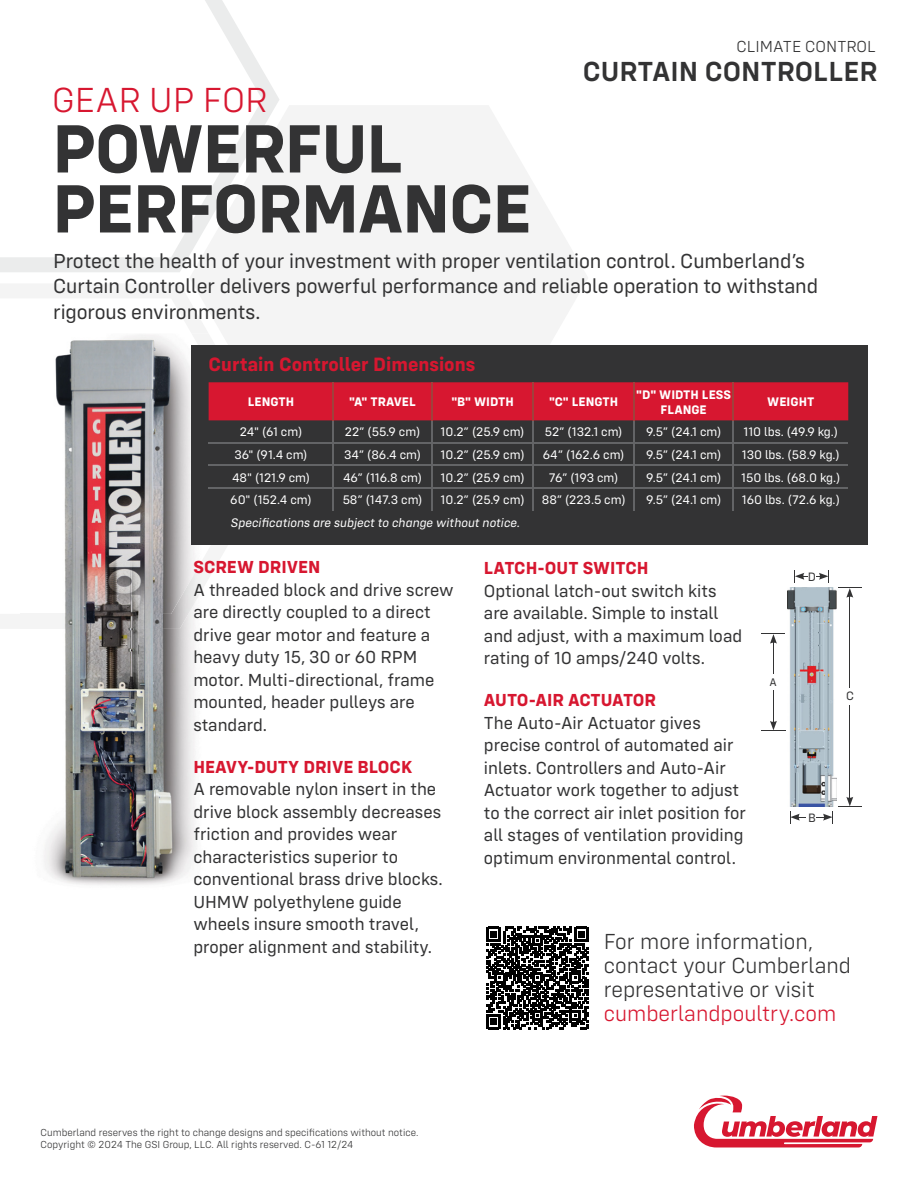
<style>
.page{position:relative;width:918px;height:1188px;background:#fff}
.page>*{position:absolute;margin:0;border:0;box-sizing:border-box;transform-origin:0 0}
.t1{font:700 70.5px/60px "Config";letter-spacing:-.02em;color:#333334}
.t2{font:300 36px "Config";color:#d71730}
.t3{font:600 28.5px "Config";color:#333334}
.t4{font:300 22.5px/24px "Config";color:#333334}
.t5{font:300 22.5px "Config";color:#d71730}
.t6{font:21px/25.5px "Config";letter-spacing:-.005em;color:#333334}
.t7{font:700 19.95px "Config";color:#d71730}
.t8{font:18px/22.5px "Config";color:#333334}
.t9{font:700 18px "Config";color:#d71730}
.t10{font:700 18px "Config";letter-spacing:-.02em;color:#d71730}
.t11{font:300 16.5px "Config";color:#333334}
.t12{font:12.9px "Config";color:#fff}
.t13{font:700 12.9px/15.5px "Config";color:#fff;text-align:center}
.t14{font:italic 12.9px "Config";color:#fff}
.t15{font:12.6px "Config";color:#333334}
.t16{font:11.4px "Config";color:#333334}
.t17{font:300 10.5px/12px "Config";color:#333334}
</style>
<div class="page">
<svg style="left:190px;top:106px;width:398px;height:239px;fill:#f4f4f4"></svg>
<svg style="left:0;top:0;width:280px;height:272px"></svg>
<svg style="left:0;top:283px;width:280px;height:345px"></svg>
<img style="left:20px;top:333px;width:190px;height:552px">
<img style="left:191px;top:333px;width:19px;height:33px">
<img style="left:163px;top:546px;width:47px;height:83px">
<img style="left:20px;top:614px;width:143px;height:15px">
<hr style="left:849px;top:595px;width:1px;height:92px;background:#333334">
<svg style="left:846px;top:588px;width:8px;height:10px"></svg>
<hr style="left:849px;top:705px;width:1px;height:94px;background:#333334">
<svg style="left:816px;top:571px;width:13px;height:12px"></svg>
<svg style="left:794px;top:571px;width:13px;height:12px"></svg>
<hr style="left:773px;top:641px;width:1px;height:33px;background:#333334">
<svg style="left:761px;top:633px;width:24px;height:11px"></svg>
<hr style="left:773px;top:690px;width:1px;height:33px;background:#333334">
<svg style="left:761px;top:721px;width:25px;height:10px"></svg>
<img style="left:787px;top:587px;width:49px;height:220px">
<svg style="left:790px;top:811px;width:16px;height:13px"></svg>
<svg style="left:816px;top:797px;width:46px;height:27px"></svg>
<svg style="left:694px;top:1096px;width:183px;height:52px"></svg>
<div style="left:192px;top:345px;width:676px;height:200px;background:#333334"></div>
<svg style="left:209px;top:382px;width:639px;height:129px"></svg>
<hr style="left:333px;top:382px;width:1px;height:38px;background:#a0413c">
<hr style="left:431px;top:382px;width:1px;height:38px;background:#a0413c">
<hr style="left:533px;top:382px;width:1px;height:38px;background:#a0413c">
<hr style="left:633px;top:382px;width:1px;height:38px;background:#a0413c">
<hr style="left:733px;top:382px;width:1px;height:38px;background:#a0413c">
<svg style="left:486px;top:927px;width:103px;height:102px"></svg>
<h2 class="t2" style="left:52px;top:80px;width:217px">GEAR UP FOR</h2>
<h1 class="t1" style="left:52px;top:118px;width:481px">POWERFUL<br>PERFORMANCE</h1>
<p class="t11" style="left:736px;top:38px;width:141px">CLIMATE CONTROL</p>
<h3 class="t3" style="left:583px;top:54px;width:296px">CURTAIN CONTROLLER</h3>
<p class="t6" style="left:53px;top:248px;width:767px">Protect the health of your investment with proper ventilation control. Cumberland’s<br>Curtain Controller delivers powerful performance and reliable operation to withstand rigorous environments.</p>
<p class="t7" style="left:209px;top:352px;width:268px">Curtain Controller Dimensions</p>
<p class="t13" style="left:248px;top:394px;width:48px">LENGTH</p>
<p class="t13" style="left:349px;top:394px;width:68px">"A" TRAVEL</p>
<p class="t13" style="left:451px;top:394px;width:64px">"B" WIDTH</p>
<p class="t13" style="left:549px;top:394px;width:71px">"C" LENGTH</p>
<p class="t13" style="left:636px;top:386px;width:96px">"D" WIDTH LESS<br>FLANGE</p>
<p class="t13" style="left:767px;top:394px;width:49px">WEIGHT</p>
<p class="t12" style="left:240px;top:424px;width:64px">24" (61 cm)</p>
<p class="t12" style="left:345px;top:424px;width:77px">22” (55.9 cm)</p>
<p class="t12" style="left:441px;top:424px;width:85px">10.2” (25.9 cm)</p>
<p class="t12" style="left:545px;top:424px;width:79px">52” (132.1 cm)</p>
<p class="t12" style="left:646px;top:424px;width:77px">9.5” (24.1 cm)</p>
<p class="t12" style="left:744px;top:424px;width:96px">110 lbs. (49.9 kg.)</p>
<p class="t12" style="left:234px;top:447px;width:75px">36" (91.4 cm)</p>
<p class="t12" style="left:344px;top:447px;width:78px">34” (86.4 cm)</p>
<p class="t12" style="left:441px;top:447px;width:85px">10.2” (25.9 cm)</p>
<p class="t12" style="left:543px;top:447px;width:83px">64” (162.6 cm)</p>
<p class="t12" style="left:646px;top:447px;width:77px">9.5” (24.1 cm)</p>
<p class="t12" style="left:742px;top:447px;width:99px">130 lbs. (58.9 kg.)</p>
<p class="t12" style="left:232px;top:470px;width:79px">48" (121.9 cm)</p>
<p class="t12" style="left:343px;top:470px;width:80px">46” (116.8 cm)</p>
<p class="t12" style="left:441px;top:470px;width:85px">10.2” (25.9 cm)</p>
<p class="t12" style="left:549px;top:470px;width:71px">76” (193 cm)</p>
<p class="t12" style="left:646px;top:470px;width:77px">9.5” (24.1 cm)</p>
<p class="t12" style="left:741px;top:470px;width:101px">150 lbs. (68.0 kg.)</p>
<p class="t12" style="left:230px;top:492px;width:83px">60" (152.4 cm)</p>
<p class="t12" style="left:343px;top:492px;width:81px">58” (147.3 cm)</p>
<p class="t12" style="left:441px;top:492px;width:85px">10.2” (25.9 cm)</p>
<p class="t12" style="left:542px;top:492px;width:85px">88” (223.5 cm)</p>
<p class="t12" style="left:646px;top:492px;width:77px">9.5” (24.1 cm)</p>
<p class="t12" style="left:742px;top:492px;width:100px">160 lbs. (72.6 kg.)</p>
<p class="t14" style="left:231px;top:515px;width:291px">Specifications are subject to change without notice.</p>
<p class="t9" style="left:193px;top:557px;width:129px">SCREW DRIVEN</p>
<p class="t8" style="left:193px;top:579px;width:262px">A threaded block and drive screw are directly coupled to a direct drive gear motor and feature a heavy duty 15, 30 or 60 RPM motor. Multi-directional, frame mounted, header pulleys are standard.</p>
<p class="t9" style="left:193px;top:756px;width:221px">HEAVY-DUTY DRIVE BLOCK</p>
<p class="t8" style="left:193px;top:778px;width:251px">A removable nylon insert in the drive block assembly decreases friction and provides wear characteristics superior to conventional brass drive blocks.<br>UHMW polyethylene guide wheels insure smooth travel, proper alignment and stability.</p>
<p class="t9" style="left:484px;top:558px;width:166px">LATCH-OUT SWITCH</p>
<p class="t8" style="left:484px;top:580px;width:260px">Optional latch-out switch kits are available. Simple to install and adjust, with a maximum load rating of 10 amps/240 volts.</p>
<p class="t10" style="left:484px;top:690px;width:174px">AUTO-AIR ACTUATOR</p>
<p class="t8" style="left:484px;top:712px;width:264px">The Auto-Air Actuator gives precise control of automated air inlets. Controllers and Auto-Air Actuator work together to adjust to the correct air inlet position for all stages of ventilation providing optimum environmental control.</p>
<p class="t16" style="left:769px;top:675px;width:9px">A</p>
<p class="t15" style="left:808px;top:570px;width:10px">D</p>
<p class="t15" style="left:846px;top:689px;width:9px">C</p>
<p class="t15" style="left:808px;top:811px;width:9px">B</p>
<p class="t4" style="left:604px;top:929px;width:249px">For more information, contact your Cumberland representative or visit</p>
<p class="t5" style="left:604px;top:1001px;width:234px">cumberlandpoultry.com</p>
<p class="t17" style="left:40px;top:1126px;width:380px">Cumberland reserves the right to change designs and specifications without notice.<br>Copyright © 2024 The GSI Group, LLC. All rights reserved. C-61 12/24</p>
</div>
